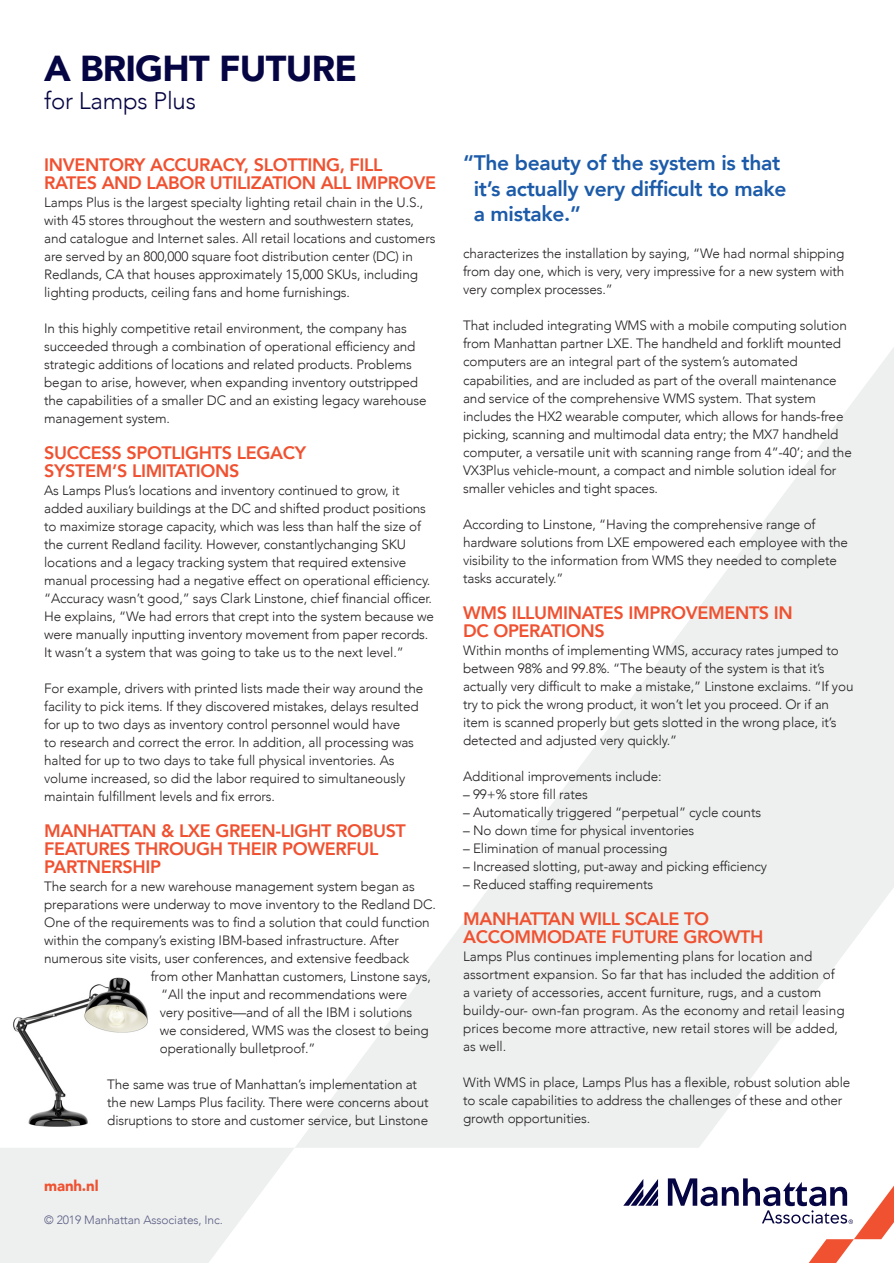
<style>
.page{position:relative;width:894px;height:1263px;background:#fff}
.page>*{position:absolute;margin:0;border:0;box-sizing:border-box;transform-origin:0 0}
.t1{font:900 36px "Avenir";letter-spacing:-.02em;color:#060543}
.t2{font:300 24px "Avenir";letter-spacing:-.01em;color:#060543}
.Blue_quote{font:800 21px/25.5px "Avenir";letter-spacing:-.015em;color:#1c5ba9}
.t3{font:800 18px/18px "Avenir";letter-spacing:-.02em;color:#f05130}
.t4{font:900 15px "Avenir";letter-spacing:-.01em;color:#f05130}
.bullet{font:300 13.5px/18px "Avenir";letter-spacing:-.01em;color:#231f20}
.t5{font:300 12px "Avenir";letter-spacing:-.01em;color:#060543}
</style>
<div class="page">
<svg style="left:624px;top:1179px;width:33px;height:26px"></svg>
<svg style="left:667px;top:1178px;width:226px;height:85px"></svg>
<svg style="left:0;top:1148px;width:294px;height:115px;background:#eff2f1"></svg>
<svg style="left:296px;top:349px;width:597px;height:798px"></svg>
<img style="left:13px;top:977px;width:135px;height:150px">
<p class="t1" style="left:44px;top:37px;width:314px">A BRIGHT FUTURE</p>
<p class="t2" style="left:44px;top:86px;width:153px">for Lamps Plus</p>
<p class="t3" style="left:44px;top:156px;width:393px">INVENTORY ACCURACY, SLOTTING, FILL<br>RATES AND LABOR UTILIZATION ALL IMPROVE</p>
<p class="bullet" style="left:44px;top:193px;width:392px">Lamps Plus is the largest specialty lighting retail chain in the U.S., with 45 stores throughout the western and southwestern states, and catalogue and Internet sales. All retail locations and customers are served by an 800,000 square foot distribution center (DC) in Redlands, CA that houses approximately 15,000 SKUs, including lighting products, ceiling fans and home furnishings.</p>
<p class="bullet" style="left:44px;top:319px;width:384px">In this highly competitive retail environment, the company has succeeded through a combination of operational efficiency and strategic additions of locations and related products. Problems began to arise, however, when expanding inventory outstripped the capabilities of a smaller DC and an existing legacy warehouse management system.</p>
<p class="t3" style="left:44px;top:444px;width:263px">SUCCESS SPOTLIGHTS LEGACY</p>
<p class="t3" style="left:44px;top:462px;width:197px">SYSTEM’S LIMITATIONS</p>
<p class="bullet" style="left:44px;top:481px;width:391px">As Lamps Plus’s locations and inventory continued to grow, it added auxiliary buildings at the DC and shifted product positions to maximize storage capacity, which was less than half the size of the current Redland facility. However, constantlychanging SKU locations and a legacy tracking system that required extensive manual processing had a negative effect on operational efficiency. “Accuracy wasn’t good,” says Clark Linstone, chief financial officer.<br>He explains, “We had errors that crept into the system because we were manually inputting inventory movement from paper records.<br>It wasn’t a system that was going to take us to the next level.”</p>
<p class="bullet" style="left:44px;top:679px;width:380px">For example, drivers with printed lists made their way around the facility to pick items. If they discovered mistakes, delays resulted for up to two days as inventory control personnel would have<br>to research and correct the error. In addition, all processing was halted for up to two days to take full physical inventories. As volume increased, so did the labor required to simultaneously maintain fulfillment levels and fix errors.</p>
<p class="t3" style="left:44px;top:822px;width:363px">MANHATTAN &amp; LXE GREEN-LIGHT ROBUST<br>FEATURES THROUGH THEIR POWERFUL<br>PARTNERSHIP</p>
<p class="bullet" style="left:44px;top:877px;width:372px">The search for a new warehouse management system began as</p>
<p class="bullet" style="left:44px;top:895px;width:393px">preparations were underway to move inventory to the Redland DC.</p>
<p class="bullet" style="left:44px;top:913px;width:387px">One of the requirements was to find a solution that could function</p>
<p class="bullet" style="left:44px;top:931px;width:356px">within the company’s existing IBM-based infrastructure. After</p>
<p class="bullet" style="left:44px;top:949px;width:366px">numerous site visits, user conferences, and extensive feedback</p>
<p class="bullet" style="left:151px;top:967px;width:281px">from other Manhattan customers, Linstone says,</p>
<p class="bullet" style="left:161px;top:985px;width:247px">“All the input and recommendations were</p>
<p class="bullet" style="left:160px;top:1003px;width:254px">very positive—and of all the IBM i solutions</p>
<p class="bullet" style="left:160px;top:1021px;width:270px">we considered, WMS was the closest to being</p>
<p class="bullet" style="left:160px;top:1039px;width:157px">operationally bulletproof.”</p>
<p class="bullet" style="left:107px;top:1075px;width:323px">The same was true of Manhattan’s implementation at the new Lamps Plus facility. There were concerns about disruptions to store and customer service, but Linstone</p>
<p class="t4" style="left:44px;top:1172px;width:56px">manh.nl</p>
<p class="t5" style="left:44px;top:1213px;width:180px">© 2019 Manhattan Associates, Inc.</p>
<p class="Blue_quote" style="left:473px;top:150px;width:314px;text-indent:-11px">“The beauty of the system is that it’s actually very difficult to make a mistake.”</p>
<p class="bullet" style="left:463px;top:245px;width:383px;text-align:justify">characterizes the installation by saying, “We had normal shipping from day one, which is very, very impressive for a new system with very complex processes.”</p>
<p class="bullet" style="left:463px;top:317px;width:390px">That included integrating WMS with a mobile computing solution from Manhattan partner LXE. The handheld and forklift mounted computers are an integral part of the system’s automated capabilities, and are included as part of the overall maintenance and service of the comprehensive WMS system. That system includes the HX2 wearable computer, which allows for hands-free picking, scanning and multimodal data entry; the MX7 handheld computer, a versatile unit with scanning range from 4”-40’; and the VX3Plus vehicle-mount, a compact and nimble solution ideal for smaller vehicles and tight spaces.</p>
<p class="bullet" style="left:463px;top:515px;width:386px">According to Linstone, “Having the comprehensive range of hardware solutions from LXE empowered each employee with the visibility to the information from WMS they needed to complete tasks accurately.”</p>
<p class="t3" style="left:463px;top:603px;width:331px">WMS ILLUMINATES IMPROVEMENTS IN</p>
<p class="t3" style="left:463px;top:621px;width:143px">DC OPERATIONS</p>
<p class="bullet" style="left:463px;top:641px;width:392px">Within months of implementing WMS, accuracy rates jumped to between 98% and 99.8%. “The beauty of the system is that it’s actually very difficult to make a mistake,” Linstone exclaims. “If you try to pick the wrong product, it won’t let you proceed. Or if an item is scanned properly but gets slotted in the wrong place, it’s detected and adjusted very quickly.”</p>
<p class="bullet" style="left:463px;top:767px;width:200px">Additional improvements include:</p>
<p class="bullet" style="left:463px;top:785px;width:126px">– 99+% store fill rates</p>
<p class="bullet" style="left:463px;top:803px;width:299px">– Automatically triggered “perpetual” cycle counts</p>
<p class="bullet" style="left:463px;top:821px;width:232px">– No down time for physical inventories</p>
<p class="bullet" style="left:463px;top:839px;width:206px">– Elimination of manual processing</p>
<p class="bullet" style="left:463px;top:857px;width:305px">– Increased slotting, put-away and picking efficiency</p>
<p class="bullet" style="left:463px;top:875px;width:191px">– Reduced staffing requirements</p>
<p class="t3" style="left:463px;top:909px;width:301px">MANHATTAN WILL SCALE TO<br>ACCOMMODATE FUTURE GROWTH</p>
<p class="bullet" style="left:463px;top:947px;width:383px">Lamps Plus continues implementing plans for location and assortment expansion. So far that has included the addition of a variety of accessories, accent furniture, rugs, and a custom buildy-our- own-fan program. As the economy and retail leasing prices become more attractive, new retail stores will be added, as well.</p>
<p class="bullet" style="left:463px;top:1073px;width:388px">With WMS in place, Lamps Plus has a flexible, robust solution able to scale capabilities to address the challenges of these and other growth opportunities.</p>
</div>
